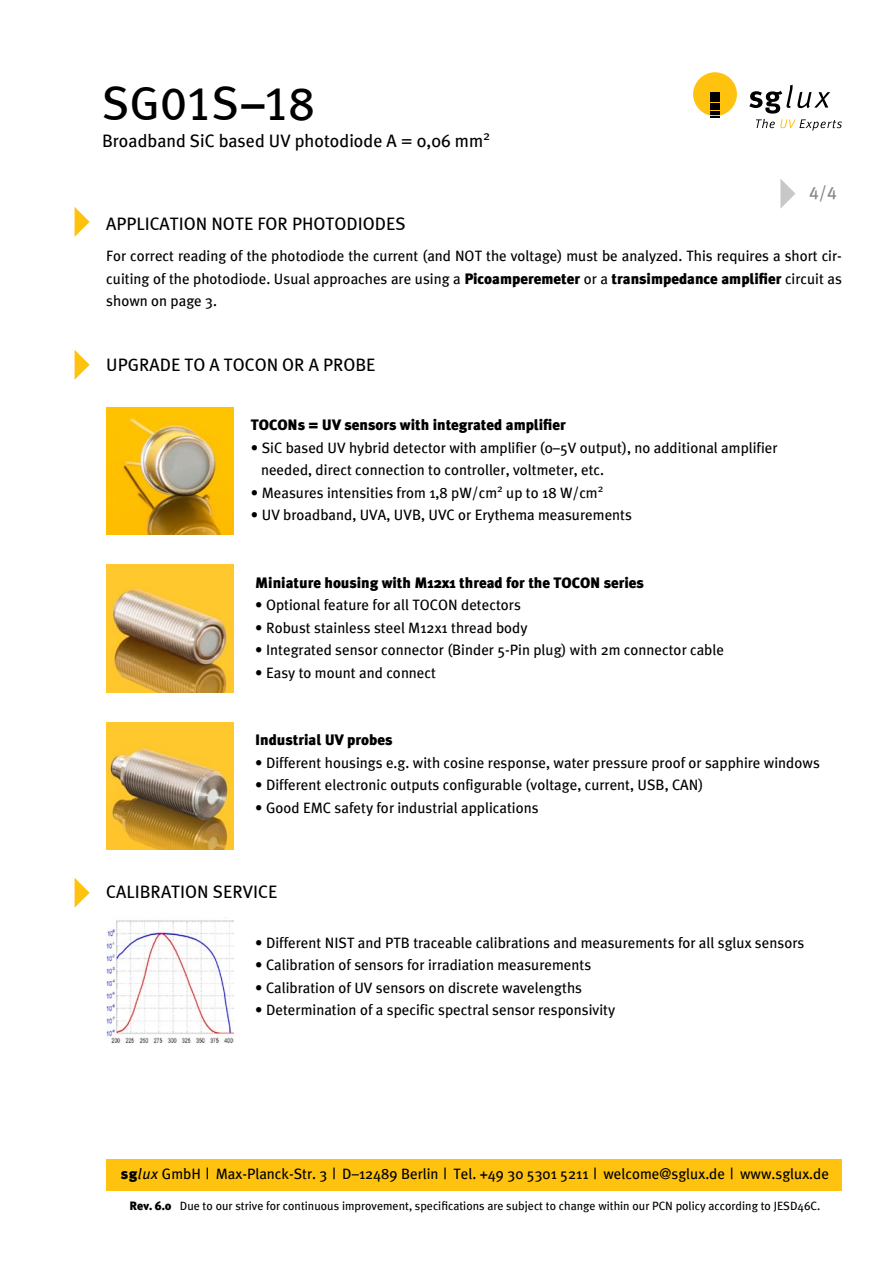
<style>
.page{position:relative;width:893px;height:1263px;background:#fff}
.page>*{position:absolute;margin:0;border:0;box-sizing:border-box;transform-origin:0 0}
.t1{font:48px "Meta Plus Book Caps";color:#000}
.t2{font:18px "Meta Plus Book Caps";color:#000}
.t3{font:18px "Meta Plus";color:#000}
.t4{font:18px "Meta Plus Book Caps";color:#848688}
.t5{font:15px/22.5px "Meta Plus";color:#000;text-align:justify}
.t6{font:900 15px "Meta Plus";color:#000}
.t7{font:12px "Meta Plus";color:#000}
.s1{font-weight:900}
.s2{font-style:italic}
</style>
<div class="page">
<svg style="left:749px;top:85px;width:93px;height:46px"></svg>
<div style="left:693px;top:72px;width:44px;height:44px;background:#ffc20e;border-radius:50%"></div>
<div style="left:710px;top:92px;width:10px;height:5px;background:#000"></div>
<hr style="left:710px;top:98px;width:10px;height:4px;background:#000">
<svg style="left:710px;top:103px;width:10px;height:15px"></svg>
<svg style="left:75px;top:207px;width:15px;height:30px"></svg>
<img style="left:106px;top:565px;width:128px;height:127px">
<img style="left:106px;top:722px;width:128px;height:128px">
<img style="left:106px;top:407px;width:128px;height:128px">
<img style="left:106px;top:917px;width:128px;height:127px">
<svg style="left:780px;top:179px;width:15px;height:30px"></svg>
<div style="left:106px;top:1159px;width:736px;height:32px;background:#ffc20e"></div>
<svg style="left:75px;top:350px;width:15px;height:30px"></svg>
<svg style="left:75px;top:878px;width:15px;height:30px"></svg>
<h1 class="t1" style="left:102px;top:76px;width:214px">SG01S–18</h1>
<p class="t3" style="left:102px;top:131px;width:390px">Broadband SiC based UV photodiode A = 0,06 mm<sup>2</sup></p>
<p class="t2" style="left:106px;top:213px;width:299px">APPLICATION NOTE FOR PHOTODIODES</p>
<p class="t4" style="left:809px;top:182px;width:29px">4/4</p>
<p class="t5" style="left:106px;top:245px;width:737px">For correct reading of the photodiode the current (and NOT the voltage) must be analyzed. This requires a short cir&shy;cuiting of the photodiode. Usual approaches are using a <span class="s1">Picoamperemeter</span> or a <span class="s1">transimpedance amplifier</span> circuit as shown on page 3.</p>
<p class="t2" style="left:106px;top:354px;width:271px">U PGRADE TO A TOCON OR A PROBE</p>
<p class="t6" style="left:251px;top:416px;width:316px">TOCONs = UV sensors with integrated amplifier</p>
<p class="t5" style="left:261px;top:436px;width:518px;text-indent:-10px">• SiC based UV hybrid detector with amplifier (0–5V output), no additional amplifier needed, direct connection to controller, voltmeter, etc.</p>
<p class="t5" style="left:251px;top:481px;width:354px">• Measures intensities from 1,8 pW/cm<sup>2</sup> up to 18 W/cm<sup>2</sup></p>
<p class="t5" style="left:251px;top:503px;width:383px">• UV broadband, UVA, UVB, UVC or Erythema measurements</p>
<p class="t6" style="left:255px;top:574px;width:390px">Miniature housing with M12x1 thread for the TOCON series</p>
<p class="t5" style="left:255px;top:593px;width:267px">• Optional feature for all TOCON detectors</p>
<p class="t5" style="left:255px;top:616px;width:274px">• Robust stainless steel M12x1 thread body</p>
<p class="t5" style="left:255px;top:638px;width:470px">• Integrated sensor connector (Binder 5-Pin plug) with 2m connector cable</p>
<p class="t5" style="left:255px;top:661px;width:182px">• Easy to mount and connect</p>
<p class="t6" style="left:255px;top:731px;width:139px">Industrial UV probes</p>
<p class="t5" style="left:255px;top:751px;width:566px">• Different housings e.g. with cosine response, water pressure proof or sapphire windows</p>
<p class="t5" style="left:255px;top:773px;width:450px">• Different electronic outputs configurable (voltage, current, USB, CAN)</p>
<p class="t5" style="left:255px;top:796px;width:285px">• Good EMC safety for industrial applications</p>
<p class="t2" style="left:106px;top:881px;width:172px">CALIBRATION SERVICE</p>
<p class="t5" style="left:255px;top:931px;width:551px">• Different NIST and PTB traceable calibrations and measurements for all sglux sensors</p>
<p class="t5" style="left:255px;top:953px;width:338px">• Calibration of sensors for irradiation measurements</p>
<p class="t5" style="left:255px;top:976px;width:328px">• Calibration of UV sensors on discrete wavelengths</p>
<p class="t5" style="left:255px;top:998px;width:362px">• Determination of a specific spectral sensor responsivity</p>
<p class="t5" style="left:121px;top:1162px;width:710px"><span class="s1">sg</span><span class="s2">lux</span> GmbH | Max-Planck-Str. 3 | D–12489 Berlin | Tel. +49 30 5301 5211 | welcome@sglux.de | www.sglux.de</p>
<p class="t7" style="left:130px;top:1199px;width:692px"><span class="s1">Rev. 6.0</span> Due to our strive for continuous improvement, specifications are subject to change within our PCN policy according to JESD46C.</p>
</div>
